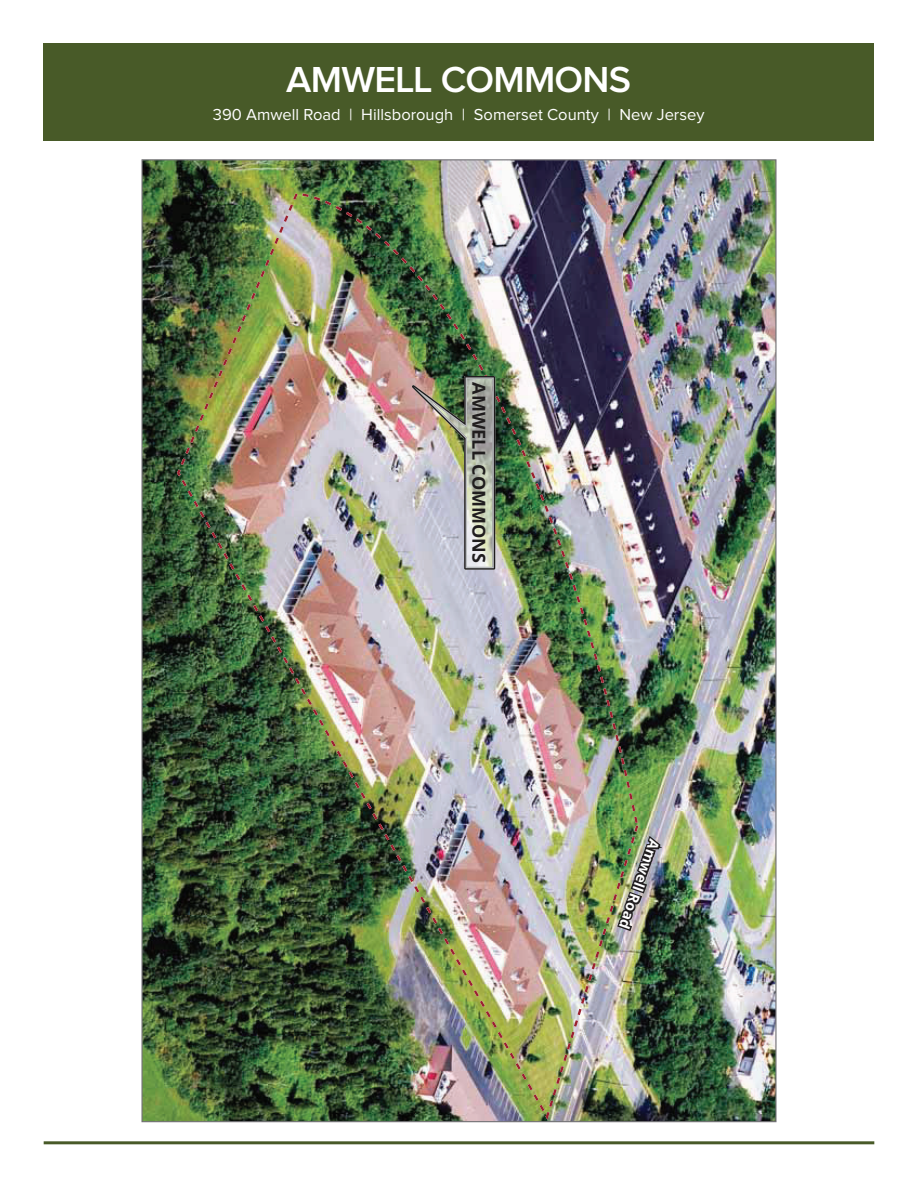
<style>
.page{position:relative;width:918px;height:1188px;background:#fff}
.page>*{position:absolute;margin:0;border:0;box-sizing:border-box;transform-origin:0 0}
.t1{font:600 37.5px "Proxima Nova";letter-spacing:-.02em;color:#fff}
.t2{font:700 18px "Open Sans";color:#201d1e}
.t3{font:16.5px "Proxima Nova";color:#fff}
.t4{font:700 14.4px "Open Sans";color:#201d1e}
</style>
<div class="page">
<div style="left:44px;top:43px;width:830px;height:98px;background:#485a28"></div>
<hr style="left:44px;top:1141px;width:830px;height:3px;background:#485a28">
<img style="left:143px;top:161px;width:632px;height:959px">
<h1 class="t1" style="left:286px;top:62px;width:346px">AMWELL COMMONS</h1>
<p class="t3" style="left:213px;top:107px;width:493px">390 Amwell Road | Hillsborough | Somerset County | New Jersey</p>
<p class="t2" style="left:492px;top:382px;width:182px;rotate:90deg">AMWELL COMMONS</p>
<p class="t4" style="left:665px;top:844px;width:95px;rotate:110deg">Amwell Road</p>
</div>
